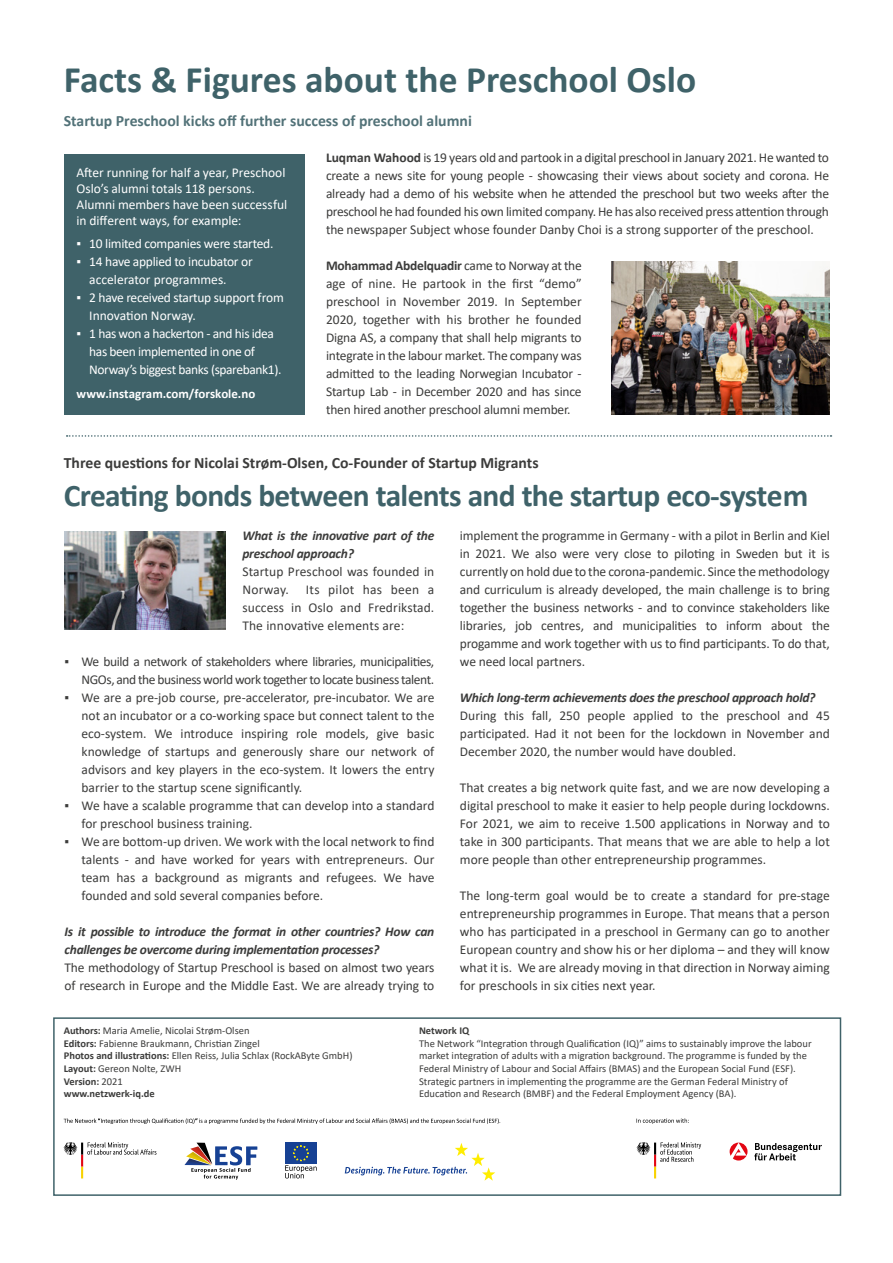
<style>
.page{position:relative;width:893px;height:1263px;background:#fff}
.page>*{position:absolute;margin:0;border:0;box-sizing:border-box;transform-origin:0 0}
.t1{font:700 37.5px "Calibri";color:#3f6269}
.t2{font:700 31.5px "Calibri";letter-spacing:-.02em;color:#3f6269}
.t3{font:700 15.75px "Calibri";color:#3c3c3b}
.t4{font:700 15.75px "Calibri";color:#527278}
.t5{font:13.5px/18px "Calibri";letter-spacing:-.01em;color:#3c3c3b;text-align:justify}
.t6{font:13.5px/18px "Calibri";letter-spacing:-.02em;color:#fff}
.t7{font:italic 700 13.5px/18px "Calibri";letter-spacing:-.02em;color:#3c3c3b}
.t8{font:13.5px/18px "Calibri";letter-spacing:-.03em;color:#3c3c3b;text-align:right}
.t9{font:13.5px/18px "Calibri";letter-spacing:.01em;color:#3c3c3b}
.t10{font:700 12.9px "Calibri";color:#fff}
.t11{font:10.5px/12.6px "Calibri";color:#3c3c3b}
.t12{font:700 10.5px "Calibri";color:#3c3c3b}
.s1{font-weight:700}
</style>
<div class="page">
<svg style="left:67px;top:435px;width:764px;height:2px"></svg>
<img style="left:65px;top:531px;width:160px;height:98px">
<div style="left:53px;top:1017px;width:788px;height:179px;border:2px solid #3f6269"></div>
<svg style="left:63px;top:1142px;width:93px;height:36px"></svg>
<svg style="left:636px;top:1142px;width:65px;height:36px"></svg>
<svg style="left:184px;top:1143px;width:73px;height:36px"></svg>
<div style="left:285px;top:1143px;width:32px;height:21px;background:#164194"></div>
<svg style="left:285px;top:1145px;width:32px;height:33px"></svg>
<svg style="left:345px;top:1143px;width:150px;height:38px"></svg>
<svg style="left:636px;top:1118px;width:53px;height:6px"></svg>
<svg style="left:754px;top:1143px;width:68px;height:17px"></svg>
<svg style="left:730px;top:1142px;width:17px;height:18px"></svg>
<svg style="left:64px;top:1118px;width:436px;height:6px"></svg>
<div style="left:64px;top:154px;width:241px;height:260px;background:#3f6269"></div>
<img style="left:611px;top:261px;width:218px;height:153px">
<h1 class="t1" style="left:64px;top:53px;width:634px">Facts &amp; Figures about the Preschool Oslo</h1>
<p class="t4" style="left:64px;top:110px;width:410px">Startup Preschool kicks off further success of preschool alumni</p>
<p class="t6" style="left:77px;top:164px;width:212px;line-height:16.2px">After running for half a year, Preschool Oslo’s alumni totals 118 persons.<br>Alumni members have been successful in different ways, for example:</p>
<p class="t6" style="left:77px;top:234px;width:198px">▪ 10 limited companies were started.</p>
<p class="t6" style="left:89px;top:252px;width:165px;text-indent:-13px">▪ 14 have applied to incubator or accelerator programmes.</p>
<p class="t6" style="left:89px;top:288px;width:196px;text-indent:-13px">▪ 2 have received startup support from<br>Innovation Norway.</p>
<p class="t6" style="left:89px;top:324px;width:194px;text-indent:-13px">▪ 1 has won a hackerton - and his idea has been implemented in one of<br>Norway’s biggest banks (sparebank1).</p>
<p class="t10" style="left:77px;top:384px;width:180px">www.instagram.com/forskole.no</p>
<p class="t5" style="left:326px;top:148px;width:505px"><span class="s1">Luqman Wahood</span> is 19 years old and partook in a digital preschool in January 2021. He wanted to create a news site for young people - showcasing their views about society and corona. He already had a demo of his website when he attended the preschool but two weeks after the preschool he had founded his own limited company. He has also received press attention through the newspaper Subject whose founder Danby Choi is a strong supporter of the preschool.</p>
<p class="t5" style="left:326px;top:256px;width:257px"><span class="s1">Mohammad Abdelquadir</span> came to Norway at the age of nine. He partook in the first “demo” preschool in November 2019. In September 2020, together with his brother he founded Digna AS, a company that shall help migrants to integrate in the labour market. The company was admitted to the leading Norwegian Incubator - Startup Lab - in December 2020 and has since then hired another preschool alumni member.</p>
<p class="t3" style="left:64px;top:452px;width:476px">Three questions for Nicolai Strøm-Olsen, Co-Founder of Startup Migrants</p>
<h2 class="t2" style="left:64px;top:473px;width:746px">Creating bonds between talents and the startup eco-system</h2>
<p class="t7" style="left:242px;top:526px;width:194px">What is the innovative part of the preschool approach?</p>
<p class="t9" style="left:242px;top:562px;width:193px">Startup Preschool was founded in<br>Norway.</p>
<p class="t5" style="left:242px;top:580px;width:194px;text-indent:64px">Its pilot has been a success in Oslo and Fredrikstad.<br>The innovative elements are:</p>
<p class="t8" style="left:65px;top:652px;width:371px">▪ We build a network of stakeholders where libraries, municipalities,<br>NGOs, and the business world work together to locate business talent.</p>
<p class="t5" style="left:82px;top:688px;width:354px;text-indent:-17px">▪ We are a pre-job course, pre-accelerator, pre-incubator. We are not an incubator or a co-working space but connect talent to the eco-system. We introduce inspiring role models, give basic knowledge of startups and generously share our network of advisors and key players in the eco-system. It lowers the entry barrier to the startup scene significantly.</p>
<p class="t5" style="left:82px;top:796px;width:354px;text-indent:-17px">▪ We have a scalable programme that can develop into a standard for preschool business training.</p>
<p class="t5" style="left:82px;top:832px;width:354px;text-indent:-17px">▪ We are bottom-up driven. We work with the local network to find talents - and have worked for years with entrepreneurs. Our team has a background as migrants and refugees. We have founded and sold several companies before.</p>
<p class="t7" style="left:65px;top:922px;width:371px">Is it possible to introduce the format in other countries? How can challenges be overcome during implementation processes?</p>
<p class="t5" style="left:65px;top:958px;width:371px">The methodology of Startup Preschool is based on almost two years of research in Europe and the Middle East. We are already trying to</p>
<p class="t5" style="left:460px;top:526px;width:371px">implement the programme in Germany - with a pilot in Berlin and Kiel in 2021. We also were very close to piloting in Sweden but it is currently on hold due to the corona-pandemic. Since the methodology and curriculum is already developed, the main challenge is to bring together the business networks - and to convince stakeholders like libraries, job centres, and municipalities to inform about the progamme and work together with us to find participants. To do that, we need local partners.</p>
<p class="t7" style="left:460px;top:688px;width:357px">Which long-term achievements does the preschool approach hold?</p>
<p class="t5" style="left:460px;top:706px;width:371px">During this fall, 250 people applied to the preschool and 45 participated. Had it not been for the lockdown in November and December 2020, the number would have doubled.</p>
<p class="t5" style="left:460px;top:778px;width:371px">That creates a big network quite fast, and we are now developing a digital preschool to make it easier to help people during lockdowns.<br>For 2021, we aim to receive 1.500 applications in Norway and to take in 300 participants. That means that we are able to help a lot more people than other entrepreneurship programmes.</p>
<p class="t5" style="left:460px;top:886px;width:371px">The long-term goal would be to create a standard for pre-stage entrepreneurship programmes in Europe. That means that a person who has participated in a preschool in Germany can go to another European country and show his or her diploma – and they will know what it is. We are already moving in that direction in Norway aiming for preschools in six cities next year.</p>
<p class="t11" style="left:64px;top:1024px;width:290px"><span class="s1">Authors:</span> Maria Amelie, Nicolai Strøm-Olsen<br><span class="s1">Editors:</span> Fabienne Braukmann, Christian Zingel<br><span class="s1">Photos and illustrations:</span> Ellen Reiss, Julia Schlax (RockAByte GmbH)<br><span class="s1">Layout:</span> Gereon Nolte, ZWH<br><span class="s1">Version:</span> 2021<br><span class="s1">www.netzwerk-iq.de</span></p>
<p class="t12" style="left:419px;top:1023px;width:52px">Network IQ</p>
<p class="t11" style="left:419px;top:1037px;width:394px">The Network “Integration through Qualification (IQ)” aims to sustainably improve the labour market integration of adults with a migration background. The programme is funded by the Federal Ministry of Labour and Social Affairs (BMAS) and the European Social Fund (ESF).<br>Strategic partners in implementing the programme are the German Federal Ministry of Education and Research (BMBF) and the Federal Employment Agency (BA).</p>
</div>
